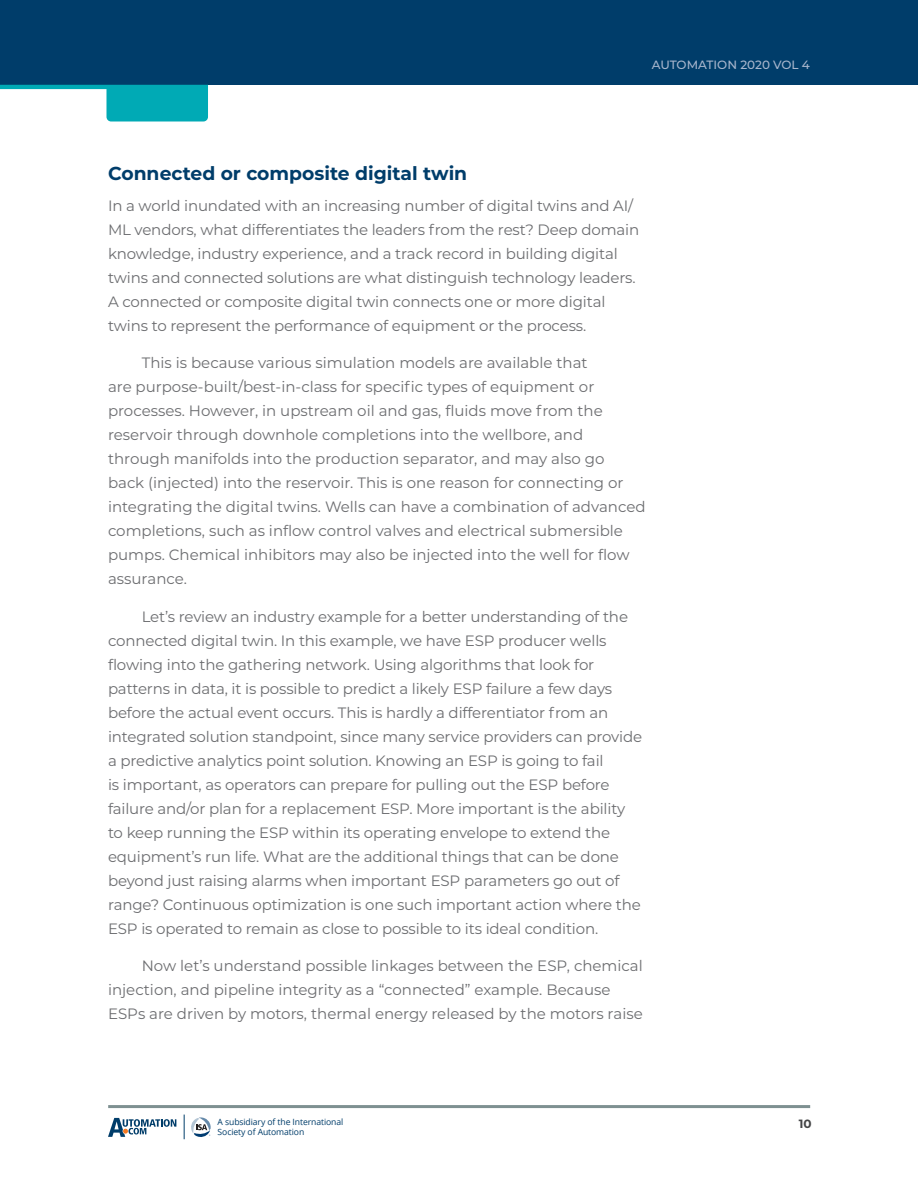
<style>
.page{position:relative;width:918px;height:1188px;background:#fff}
.page>*{position:absolute;margin:0;border:0;box-sizing:border-box;transform-origin:0 0}
.Subhead{font:700 18.75px "Montserrat";color:#003d6a}
.text{font:15px/24px "Montserrat";letter-spacing:-.01em;color:#6c6d70}
.no_indent_text{font:15px/24px "Montserrat";letter-spacing:-.01em;color:#6c6d70}
.t1{font:500 12px "Montserrat";letter-spacing:-.005em;color:#a8b6cd}
.t2{font:700 12px "Montserrat";color:#454647}
.t3{font:8.55px/9.4px "Open Sans";letter-spacing:-.01em;color:#003d6a}
</style>
<div class="page">
<div style="left:0;top:0;width:918px;height:85px;background:#003d6a"></div>
<hr style="left:108px;top:1105px;width:702px;height:3px;background:#7e9091">
<svg style="left:108px;top:1118px;width:68px;height:19px"></svg>
<svg style="left:184px;top:1115px;width:27px;height:24px"></svg>
<svg style="left:0;top:85px;width:208px;height:37px"></svg>
<p class="t1" style="left:652px;top:57px;width:160px">AUTOMATION 2020 VOL 4</p>
<p class="Subhead" style="left:108px;top:160px;width:361px">Connected or composite digital twin</p>
<p class="no_indent_text" style="left:108px;top:193px;width:533px">In a world inundated with an increasing number of digital twins and AI/ ML vendors, what differentiates the leaders from the rest? Deep domain knowledge, industry experience, and a track record in building digital twins and connected solutions are what distinguish technology leaders.<br>A connected or composite digital twin connects one or more digital twins to represent the performance of equipment or the process.</p>
<p class="text" style="left:108px;top:351px;width:539px;text-indent:34px">This is because various simulation models are available that<br>are purpose-built/best-in-class for specific types of equipment or processes. However, in upstream oil and gas, fluids move from the reservoir through downhole completions into the wellbore, and through manifolds into the production separator, and may also go<br>back (injected) into the reservoir. This is one reason for connecting or integrating the digital twins. Wells can have a combination of advanced completions, such as inflow control valves and electrical submersible pumps. Chemical inhibitors may also be injected into the well for flow assurance.</p>
<p class="text" style="left:108px;top:604px;width:536px;text-indent:34px">Let’s review an industry example for a better understanding of the connected digital twin. In this example, we have ESP producer wells flowing into the gathering network. Using algorithms that look for patterns in data, it is possible to predict a likely ESP failure a few days before the actual event occurs. This is hardly a differentiator from an integrated solution standpoint, since many service providers can provide a predictive analytics point solution. Knowing an ESP is going to fail<br>is important, as operators can prepare for pulling out the ESP before failure and/or plan for a replacement ESP. More important is the ability to keep running the ESP within its operating envelope to extend the equipment’s run life. What are the additional things that can be done beyond just raising alarms when important ESP parameters go out of range? Continuous optimization is one such important action where the ESP is operated to remain as close to possible to its ideal condition.</p>
<p class="text" style="left:108px;top:954px;width:536px;text-indent:34px">Now let’s understand possible linkages between the ESP, chemical injection, and pipeline integrity as a “connected” example. Because<br>ESPs are driven by motors, thermal energy released by the motors raise</p>
<p class="t3" style="left:218px;top:1117px;width:127px">A subsidiary of the International<br>Society of Automation</p>
<p class="t2" style="left:799px;top:1116px;width:14px">10</p>
</div>
